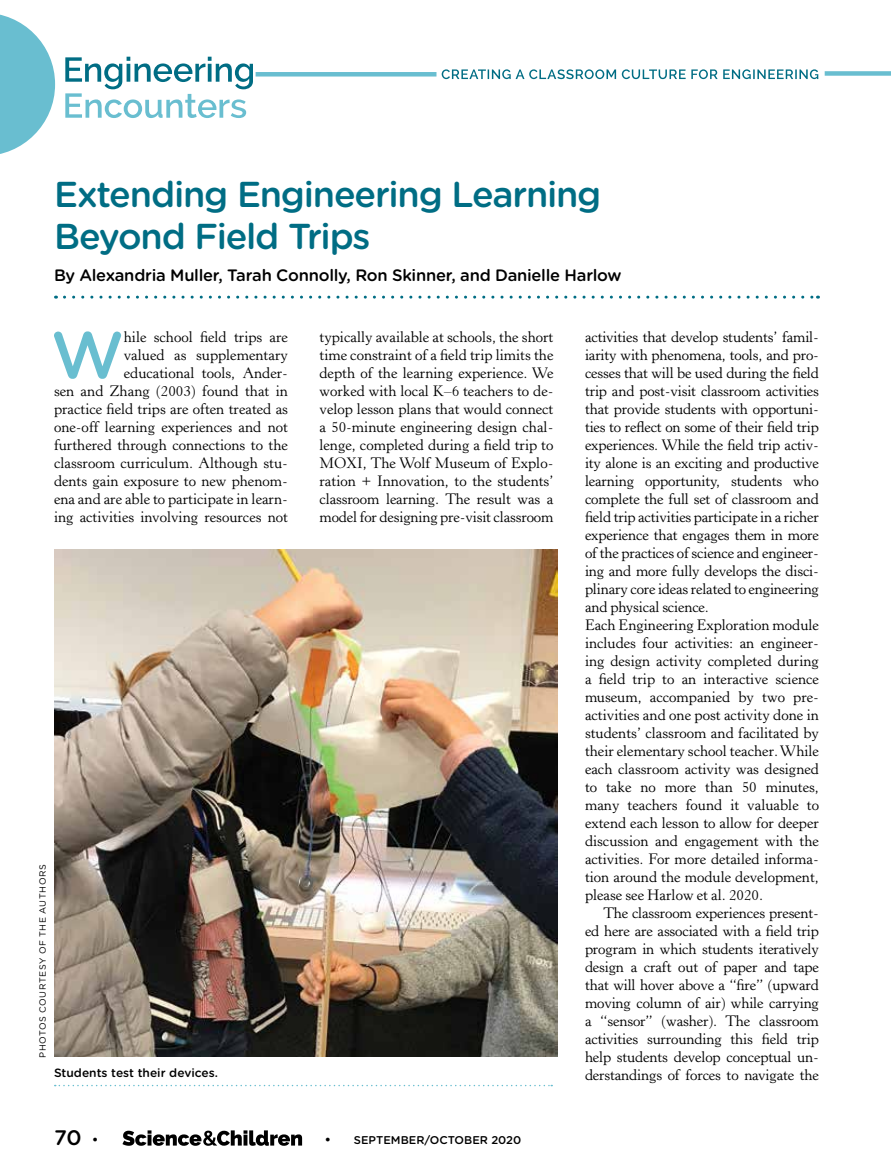
<style>
.page{position:relative;width:891px;height:1175px;background:#fff}
.page>*{position:absolute;margin:0;border:0;box-sizing:border-box;transform-origin:0 0}
.t1{font:500 66px "Gotham Rounded";color:#69bed0}
.t2{font:500 36px/42px "Gotham Rounded";letter-spacing:-.035em;color:#006d84}
.t3{font:500 21px "Gotham Rounded";color:#000}
.t4{font:500 16.5px "Gotham Rounded";letter-spacing:-.015em;color:#000}
.t5{font:15px/18px "Horley Old Style MT Std";color:#000;text-align:justify}
.t6{font:500 12px "Gotham Rounded";color:#000}
.t7{font:500 11.25px "Gotham Rounded";color:#000}
.t8{font:9px "Gotham Rounded";letter-spacing:.06em;color:#000}
.s1{font-family:"Horley Old Style MT Std";font-weight:700;font-size:13.5px}
</style>
<div class="page">
<hr style="left:256px;top:72px;width:180px;height:4px;background:#69bed0">
<svg style="left:442px;top:69px;width:376px;height:10px"></svg>
<svg style="left:64px;top:295px;width:755px;height:3px"></svg>
<svg style="left:0;top:14px;width:55px;height:140px"></svg>
<svg style="left:65px;top:57px;width:188px;height:61px"></svg>
<div style="left:825px;top:71px;width:66px;height:5px;background:#69bed0"></div>
<svg style="left:55px;top:1084px;width:497px;height:2px"></svg>
<img style="left:54px;top:549px;width:504px;height:507px">
<svg style="left:122px;top:1130px;width:180px;height:15px"></svg>
<h2 class="t2" style="left:54px;top:172px;width:549px">Extending Engineering Learning<br>Beyond Field Trips</h2>
<p class="t4" style="left:54px;top:263px;width:569px">By Alexandria Muller, Tarah Connolly, Ron Skinner, and Danielle Harlow</p>
<p class="t8" style="left:36px;top:1058px;width:195px;rotate:-90deg">PHOTOS COURTESY OF THE AUTHORS</p>
<p class="t5" style="left:54px;top:328px;width:236px;text-align:right">hile school field trips are<br>valued as supplementary educational tools, Ander-<br>sen and Zhang (2003) found that in practice field trips are often treated as one-off learning experiences and not furthered through connections to the classroom curriculum. Although stu&shy;dents gain exposure to new phenom&shy;ena and are able to participate in learn&shy;ing activities involving resources not</p>
<p class="t5" style="left:320px;top:328px;width:236px">typically available at schools, the short time constraint of a field trip limits the depth of the learning experience. We worked with local K–6 teachers to de&shy;velop lesson plans that would connect a 50-minute engineering design chal&shy;lenge, completed during a field trip to MOXI, The Wolf Museum of Explo&shy;ration + Innovation, to the students’ classroom learning. The result was a model for designing pre-visit classroom</p>
<p class="t5" style="left:585px;top:328px;width:236px;text-align:left">activities that develop students’ famil&shy;iarity with phenomena, tools, and pro&shy;cesses that will be used during the field trip and post-visit classroom activities that provide students with opportuni&shy;ties to reflect on some of their field trip experiences. While the field trip activ&shy;ity alone is an exciting and productive learning opportunity, students who complete the full set of classroom and field trip activities participate in a richer experience that engages them in more of the practices of science and engineer&shy;ing and more fully develops the disci&shy;plinary core ideas related to engineering and physical science.<br>Each Engineering Exploration module includes four activities: an engineer&shy;ing design activity completed during a field trip to an interactive science museum, accompanied by two pre&shy;activities and one post activity done in students’ classroom and facilitated by their elementary school teacher. While each classroom activity was designed to take no more than 50 minutes, many teachers found it valuable to extend each lesson to allow for deeper discussion and engagement with the activities. For more detailed informa&shy;tion around the module development, please see Harlow et al. 2020.</p>
<p class="t5" style="left:585px;top:904px;width:236px;text-indent:18px">The classroom experiences present&shy;ed here are associated with a field trip program in which students iteratively design a craft out of paper and tape that will hover above a “fire” (upward moving column of air) while carrying a “sensor” (washer). The classroom activities surrounding this field trip help students develop conceptual un&shy;derstandings of forces to navigate the</p>
<h1 class="t1" style="left:51px;top:308px;width:74px">W</h1>
<p class="t6" style="left:54px;top:1064px;width:165px">Students test their devices.</p>
<h3 class="t3" style="left:54px;top:1122px;width:45px">70 <span class="s1">•</span></h3>
<p class="t7" style="left:326px;top:1131px;width:197px"><span class="s1">•</span> SEPTEMBER/OCTOBER 2020</p>
</div>
